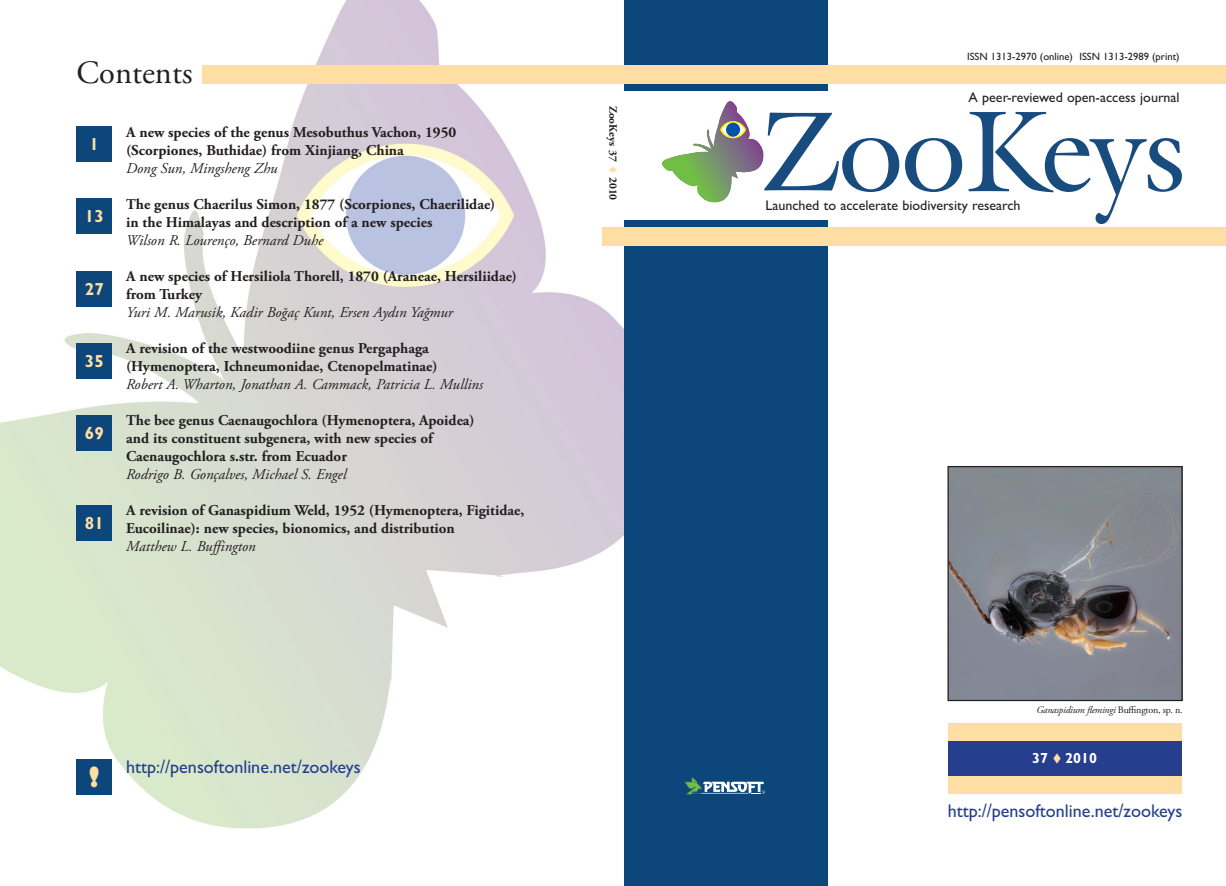
<style>
.page{position:relative;width:1226px;height:886px;background:#fff}
.page>*{position:absolute;margin:0;border:0;box-sizing:border-box;transform-origin:0 0}
.t1{font:32.5px "Adobe Garamond Pro";color:#231f20}
.t2{font:800 27.12px "Gill Sans";color:#ffdea4}
.t3{font:18.38px "Gill Sans";color:#253f8e}
.t4{font:700 17.5px "Gill Sans";color:#ffdea4}
.t5{font:700 15px/18px "Adobe Garamond Pro";color:#231f20}
.t6{font:italic 15px "Adobe Garamond Pro";color:#231f20}
.t7{font:700 14.62px "Gill Sans";color:#fff}
.t8{font:14px "Gill Sans";color:#231f20}
.t9{font:700 11.25px "Adobe Garamond Pro";color:#231f20}
.t10{font:10.62px "Gill Sans";color:#231f20}
.t11{font:italic 10px "Adobe Garamond Pro";letter-spacing:-.02em;color:#231f20}
.s1{font-style:normal}
</style>
<div class="page">
<img style="left:0;top:0;width:685px;height:829px">
<div style="left:948px;top:740px;width:234px;height:36px;background:#253f8e"></div>
<div style="left:948px;top:723px;width:234px;height:17px;background:#ffdea4"></div>
<div style="left:948px;top:776px;width:234px;height:18px;background:#ffdea4"></div>
<div style="left:624px;top:221px;width:203px;height:665px;background:#0d467b"></div>
<div style="left:624px;top:0;width:204px;height:91px;background:#0d467b"></div>
<svg style="left:685px;top:777px;width:80px;height:17px"></svg>
<div style="left:203px;top:65px;width:1023px;height:19px;background:#ffdea4"></div>
<div style="left:602px;top:228px;width:624px;height:18px;background:#ffdea4"></div>
<div style="left:77px;top:126px;width:35px;height:36px;background:#0d467b"></div>
<div style="left:77px;top:199px;width:35px;height:35px;background:#0d467b"></div>
<div style="left:77px;top:272px;width:35px;height:35px;background:#0d467b"></div>
<div style="left:77px;top:343px;width:35px;height:36px;background:#0d467b"></div>
<div style="left:77px;top:415px;width:35px;height:35px;background:#0d467b"></div>
<div style="left:77px;top:505px;width:35px;height:36px;background:#0d467b"></div>
<div style="left:77px;top:759px;width:35px;height:35px;background:#0d467b"></div>
<svg style="left:662px;top:101px;width:237px;height:102px"></svg>
<svg style="left:905px;top:138px;width:57px;height:54px"></svg>
<svg style="left:969px;top:112px;width:213px;height:112px"></svg>
<img style="left:949px;top:468px;width:232px;height:231px">
<div style="left:947px;top:466px;width:236px;height:235px;border:1px solid #231f20"></div>
<svg style="left:609px;top:166px;width:8px;height:6px"></svg>
<h1 class="t1" style="left:77px;top:60px;width:117px">Contents</h1>
<p class="t4" style="left:89px;top:138px;width:11px">1</p>
<p class="t4" style="left:85px;top:210px;width:20px">13</p>
<p class="t4" style="left:85px;top:283px;width:20px">27</p>
<p class="t4" style="left:85px;top:355px;width:20px">35</p>
<p class="t4" style="left:85px;top:427px;width:20px">69</p>
<p class="t4" style="left:85px;top:517px;width:20px">81</p>
<p class="t5" style="left:126px;top:124px;width:332px">A new species of the genus Mesobuthus Vachon, 1950 (Scorpiones, Buthidae) from Xinjiang, China</p>
<p class="t6" style="left:126px;top:162px;width:153px">Dong Sun, Mingsheng Zhu</p>
<p class="t5" style="left:126px;top:196px;width:371px">The genus Chaerilus Simon, 1877 (Scorpiones, Chaerilidae) in the Himalayas and description of a new species</p>
<p class="t6" style="left:126px;top:234px;width:199px">Wilson R. Lourenço, Bernard Duhe</p>
<p class="t5" style="left:126px;top:268px;width:392px">A new species of Hersiliola Thorell, 1870 (Araneae, Hersiliidae) from Turkey</p>
<p class="t6" style="left:126px;top:306px;width:328px">Yuri M. Marusik, Kadir Boğaç Kunt, Ersen Aydın Yağmur</p>
<p class="t5" style="left:126px;top:340px;width:313px">A revision of the westwoodiine genus Pergaphaga (Hymenoptera, Ichneumonidae, Ctenopelmatinae)</p>
<p class="t6" style="left:126px;top:378px;width:358px">Robert A. Wharton, Jonathan A. Cammack, Patricia L. Mullins</p>
<p class="t5" style="left:126px;top:412px;width:350px">The bee genus Caenaugochlora (Hymenoptera, Apoidea) and its constituent subgenera, with new species of<br>Caenaugochlora s.str. from Ecuador</p>
<p class="t6" style="left:126px;top:468px;width:222px">Rodrigo B. Gonçalves, Michael S. Engel</p>
<p class="t5" style="left:126px;top:502px;width:400px">A revision of Ganaspidium Weld, 1952 (Hymenoptera, Figitidae,<br>Eucoilinae): new species, bionomics, and distribution</p>
<p class="t6" style="left:126px;top:540px;width:131px">Matthew L. Buffington</p>
<h2 class="t2" style="left:89px;top:766px;width:12px">!</h2>
<p class="t3" style="left:126px;top:761px;width:236px">http://pensoftonline.net/zookeys</p>
<p class="t9" style="left:617px;top:106px;width:58px;rotate:90deg">ZooKeys 37</p>
<p class="t9" style="left:617px;top:177px;width:25px;rotate:90deg">2010</p>
<p class="t10" style="left:967px;top:53px;width:214px">ISSN 1313-2970 (online) ISSN 1313-2989 (print)</p>
<p class="t8" style="left:969px;top:92px;width:213px">A peer-reviewed open-access journal</p>
<p class="t8" style="left:766px;top:201px;width:257px">Launched to accelerate biodiversity research</p>
<p class="t11" style="left:1037px;top:705px;width:148px">Ganaspidium flemingi <span class="s1">Buffington, sp. n.</span></p>
<p class="t7" style="left:1032px;top:753px;width:66px">37 2010</p>
<p class="t3" style="left:948px;top:804px;width:236px">http://pensoftonline.net/zookeys</p>
</div>
